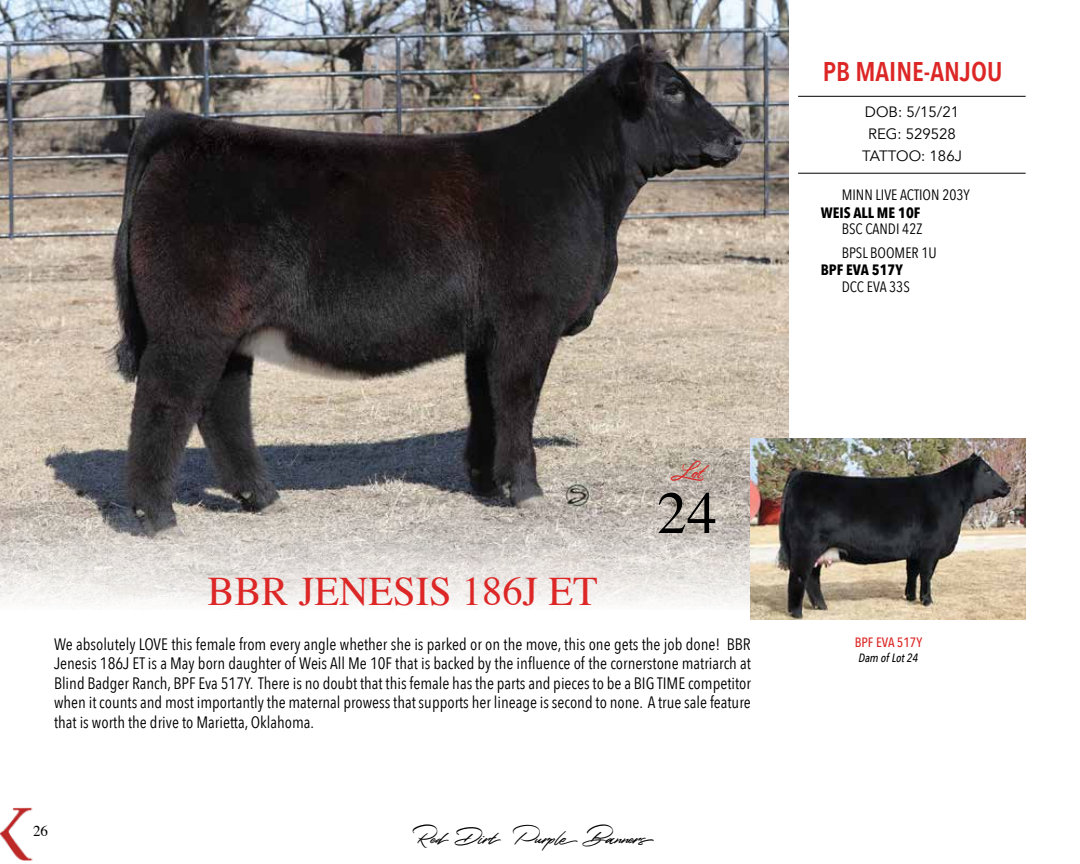
<style>
.page{position:relative;width:1080px;height:864px;background:#fff}
.page>*{position:absolute;margin:0;border:0;box-sizing:border-box;transform-origin:0 0}
.t1{font:60px "Times";color:#000}
.t2{font:40.5px "Times";color:#dc2726}
.t3{font:27px "Colatin";color:#000}
.t4{font:600 27px "Avenir Next Condensed";color:#dc2726}
.t5{font:27px "Colatin";color:#dc2726}
.t6{font:16.5px/19.5px "Avenir Next Condensed";color:#000;text-align:justify}
.t7{font:15px "Avenir Next Condensed";color:#000}
.t8{font:15px/21.6px "Avenir";color:#000;text-align:center}
.t9{font:700 15px "Avenir Next Condensed";color:#000}
.t10{font:15px "Times";color:#000}
.t11{font:500 13.5px "Avenir Next Condensed";color:#dc2726}
.t12{font:italic 500 12px "Avenir Next Condensed";color:#000}
</style>
<div class="page">
<img style="left:0;top:807px;width:33px;height:54px">
<img style="left:0;top:0;width:788px;height:609px">
<hr style="left:798px;top:96px;width:228px;height:1px;background:#000">
<hr style="left:798px;top:173px;width:228px;height:1px;background:#000">
<img style="left:751px;top:438px;width:275px;height:181px">
<h3 class="t4" style="left:823px;top:48px;width:181px">PB MAINE-ANJOU</h3>
<p class="t8" style="left:862px;top:102px;width:101px">DOB: 5/15/21<br>REG: 529528<br>TATTOO: 186J</p>
<h3 class="t5" style="left:671px;top:454px;width:41px">Lot</h3>
<h1 class="t1" style="left:657px;top:457px;width:61px">24</h1>
<p class="t7" style="left:842px;top:182px;width:130px">MINN LIVE ACTION 203Y</p>
<p class="t7" style="left:842px;top:216px;width:82px">BSC CANDI 42Z</p>
<p class="t9" style="left:821px;top:261px;width:84px">BPF EVA 517Y</p>
<p class="t9" style="left:821px;top:203px;width:101px">WEIS ALL ME 10F</p>
<p class="t7" style="left:842px;top:240px;width:97px">BPSL BOOMER 1U</p>
<p class="t7" style="left:842px;top:274px;width:70px">DCC EVA 33S</p>
<h2 class="t2" style="left:208px;top:554px;width:392px">BBR JENESIS 186J ET</h2>
<p class="t6" style="left:54px;top:634px;width:699px">We absolutely LOVE this female from every angle whether she is parked or on the move, this one gets the job done! BBR Jenesis 186J ET is a May born daughter of Weis All Me 10F that is backed by the influence of the cornerstone matriarch at Blind Badger Ranch, BPF Eva 517Y. There is no doubt that this female has the parts and pieces to be a BIG TIME competitor when it counts and most importantly the maternal prowess that supports her lineage is second to none. A true sale feature that is worth the drive to Marietta, Oklahoma.</p>
<p class="t11" style="left:855px;top:634px;width:69px">BPF EVA 517Y</p>
<p class="t12" style="left:859px;top:650px;width:61px">Dam of Lot 24</p>
<p class="t10" style="left:33px;top:817px;width:16px">26</p>
<h3 class="t3" style="left:413px;top:820px;width:242px">Red Dirt Purple Banners</h3>
</div>
